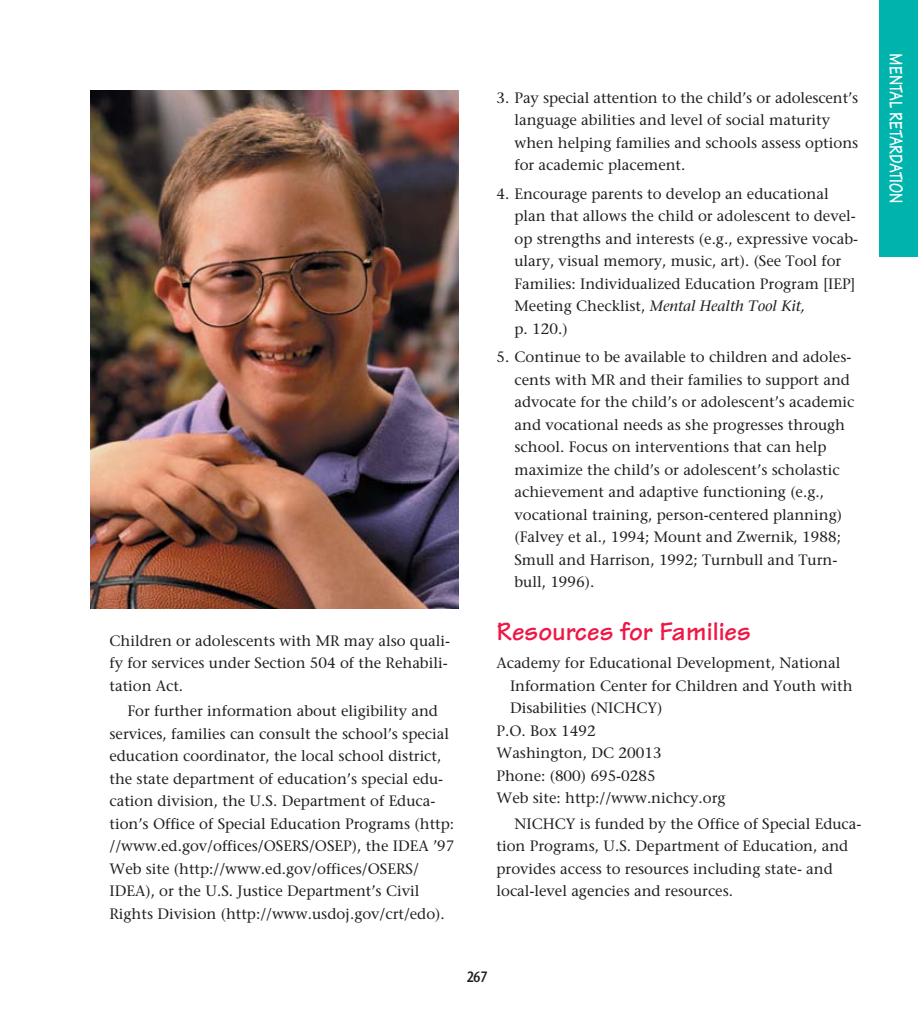
<style>
.page{position:relative;width:918px;height:1026px;background:#fff}
.page>*{position:absolute;margin:0;border:0;box-sizing:border-box;transform-origin:0 0}
.t1{font:700 27px "Tekton";color:#ee1746}
.t2{font:700 19.5px "Tekton";color:#fff;scale:.8 1}
.t3{font:15px/22.5px "Stone Serif";color:#231f1f}
.t4{font:600 15px "Stone Sans";color:#231f1f;scale:.8 1}
.s1{font-style:italic}
</style>
<div class="page">
<div style="left:879px;top:0;width:39px;height:256px;background:#00b4ad"></div>
<img style="left:90px;top:90px;width:369px;height:519px">
<p class="t3" style="left:110px;top:631px;width:342px">Children or adolescents with MR may also quali&shy;fy for services under Section 504 of the Rehabili&shy;tation Act.</p>
<p class="t3" style="left:110px;top:701px;width:346px;text-indent:18px">For further information about eligibility and services, families can consult the school’s special education coordinator, the local school district, the state department of education’s special edu&shy;cation division, the U.S. Department of Educa&shy;tion’s Office of Special Education Programs (http: //www.ed.gov/offices/OSERS/OSEP), the IDEA ’97<br>Web site (http://www.ed.gov/offices/OSERS/ IDEA), or the U.S. Justice Department’s Civil Rights Division (http://www.usdoj.gov/crt/edo).</p>
<p class="t3" style="left:514px;top:88px;width:345px;text-indent:-18px">3. Pay special attention to the child’s or adolescent’s language abilities and level of social maturity when helping families and schools assess options for academic placement.</p>
<p class="t3" style="left:514px;top:184px;width:345px;text-indent:-18px">4. Encourage parents to develop an educational plan that allows the child or adolescent to devel&shy;op strengths and interests (e.g., expressive vocab&shy;ulary, visual memory, music, art). (See Tool for Families: Individualized Education Program [IEP] Meeting Checklist, <span class="s1">Mental Health Tool Kit,<br></span>p. 120.)</p>
<p class="t3" style="left:514px;top:347px;width:341px;text-indent:-18px">5. Continue to be available to children and adoles&shy;cents with MR and their families to support and advocate for the child’s or adolescent’s academic and vocational needs as she progresses through school. Focus on interventions that can help maximize the child’s or adolescent’s scholastic achievement and adaptive functioning (e.g., vocational training, person-centered planning) (Falvey et al., 1994; Mount and Zwernik, 1988; Smull and Harrison, 1992; Turnbull and Turn&shy;bull, 1996).</p>
<h1 class="t1" style="left:496px;top:622px;width:256px">Resources for Families</h1>
<p class="t3" style="left:496px;top:653px;width:345px">Academy for Educational Development, National</p>
<p class="t3" style="left:510px;top:676px;width:344px">Information Center for Children and Youth with</p>
<p class="t3" style="left:510px;top:698px;width:154px">Disabilities (NICHCY)</p>
<p class="t3" style="left:496px;top:721px;width:101px">P.O. Box 1492</p>
<p class="t3" style="left:496px;top:743px;width:167px">Washington, DC 20013</p>
<p class="t3" style="left:496px;top:766px;width:161px">Phone: (800) 695-0285</p>
<p class="t3" style="left:496px;top:788px;width:231px">Web site: http://www.nichcy.org</p>
<p class="t3" style="left:496px;top:814px;width:367px;text-indent:18px">NICHCY is funded by the Office of Special Educa&shy;tion Programs, U.S. Department of Education, and provides access to resources including state- and local-level agencies and resources.</p>
<p class="t4" style="left:467px;top:971px;width:27px">267</p>
<h2 class="t2" style="left:903px;top:53px;width:189px;rotate:90deg">MENTAL RETARDATION</h2>
</div>
